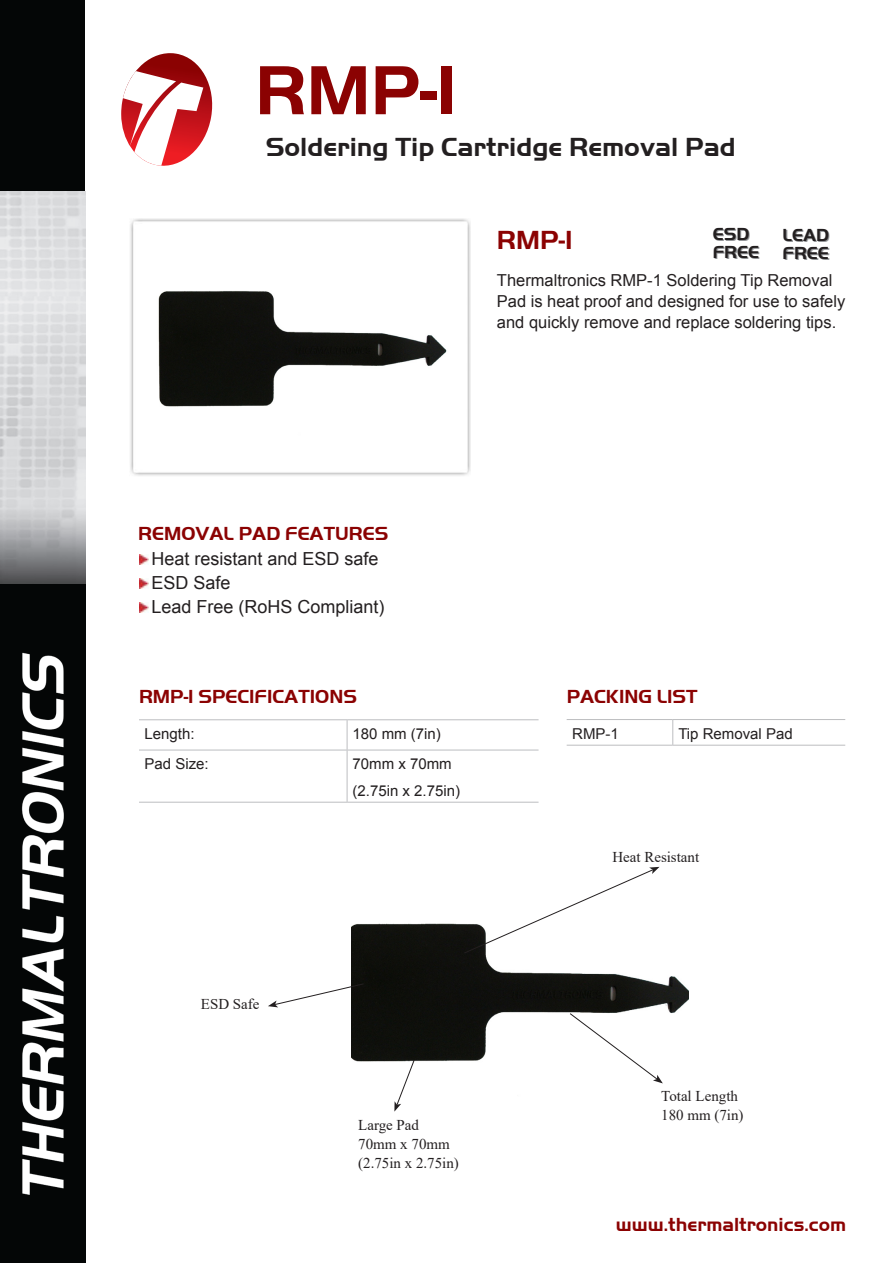
<style>
.page{position:relative;width:893px;height:1263px;background:#fff}
.page>*{position:absolute;margin:0;border:0;box-sizing:border-box;transform-origin:0 0}
.t1{font:700 72px "Handel Got D";color:#8b0202}
.t2{font:700 27px "Handel Got D";color:#231f20}
.t3{font:700 27px "Handel Got D";color:#8b0202}
.t4{font:700 19.5px "Handel Got D";color:#8b0202}
.t5{font:18px "Arial";color:#231f20}
.t6{font:700 18px "Handel Got D";color:#231f20}
.t7{font:16.5px/21px "Arial";color:#231f20}
.TZ{font:15px "Times New Roman";color:#231f20}
.t8{font:15px "Arial";color:#231f20}
</style>
<div class="page">
<div style="left:0;top:0;width:85px;height:191px;background:#040606"></div>
<svg style="left:121px;top:53px;width:92px;height:113px"></svg>
<div style="left:0;top:485px;width:85px;height:778px;background:#040606"></div>
<img style="left:0;top:191px;width:85px;height:393px">
<img style="left:22px;top:652px;width:42px;height:543px">
<img style="left:352px;top:923px;width:336px;height:161px">
<svg style="left:672px;top:720px;width:1px;height:25px"></svg>
<hr style="left:567px;top:719px;width:106px;height:1px;background:#bcbdc0">
<hr style="left:673px;top:719px;width:172px;height:1px;background:#bcbdc0">
<hr style="left:567px;top:745px;width:106px;height:1px;background:#bcbdc0">
<hr style="left:673px;top:745px;width:172px;height:1px;background:#bcbdc0">
<img style="left:130px;top:218px;width:340px;height:258px">
<img style="left:140px;top:268px;width:319px;height:169px">
<svg style="left:139px;top:554px;width:9px;height:11px"></svg>
<svg style="left:139px;top:578px;width:9px;height:11px"></svg>
<svg style="left:139px;top:602px;width:9px;height:11px"></svg>
<hr style="left:139px;top:719px;width:208px;height:1px;background:#bcbdc0">
<hr style="left:347px;top:719px;width:192px;height:1px;background:#bcbdc0">
<hr style="left:347px;top:720px;width:1px;height:30px;background:#bcbdc0">
<hr style="left:139px;top:750px;width:208px;height:1px;background:#bcbdc0">
<hr style="left:347px;top:750px;width:192px;height:1px;background:#bcbdc0">
<hr style="left:347px;top:750px;width:1px;height:52px;background:#bcbdc0">
<hr style="left:139px;top:802px;width:208px;height:1px;background:#bcbdc0">
<hr style="left:347px;top:802px;width:192px;height:1px;background:#bcbdc0">
<svg style="left:463px;top:867px;width:196px;height:87px"></svg>
<svg style="left:569px;top:1012px;width:94px;height:71px"></svg>
<svg style="left:394px;top:1059px;width:21px;height:52px"></svg>
<svg style="left:268px;top:983px;width:97px;height:24px"></svg>
<p class="t1" style="left:255px;top:42px;width:203px">RMP-1</p>
<p class="t2" style="left:266px;top:129px;width:471px">Soldering Tip Cartridge Removal Pad</p>
<p class="t6" style="left:713px;top:222px;width:38px">ESD</p>
<p class="t6" style="left:713px;top:240px;width:48px">FREE</p>
<p class="t6" style="left:783px;top:223px;width:48px">LEAD</p>
<p class="t6" style="left:783px;top:241px;width:48px">FREE</p>
<p class="t3" style="left:497px;top:222px;width:77px">RMP-1</p>
<p class="t7" style="left:497px;top:270px;width:350px">Thermaltronics RMP-1 Soldering Tip Removal<br>Pad is heat proof and designed for use to safely and quickly remove and replace soldering tips.</p>
<p class="t4" style="left:138px;top:520px;width:252px">REMOVAL PAD FEATURES</p>
<p class="t5" style="left:151px;top:547px;width:229px">Heat resistant and ESD safe</p>
<p class="t5" style="left:151px;top:571px;width:81px">ESD Safe</p>
<p class="t5" style="left:151px;top:595px;width:235px">Lead Free (RoHS Compliant)</p>
<p class="t4" style="left:139px;top:684px;width:219px">RMP-1 SPECIFICATIONS</p>
<p class="t8" style="left:145px;top:724px;width:52px">Length:</p>
<p class="t8" style="left:353px;top:724px;width:90px">180 mm (7in)</p>
<p class="t8" style="left:145px;top:754px;width:66px">Pad Size:</p>
<p class="t8" style="left:353px;top:754px;width:101px">70mm x 70mm</p>
<p class="t8" style="left:353px;top:781px;width:109px">(2.75in x 2.75in)</p>
<p class="TZ" style="left:201px;top:993px;width:60px">ESD Safe</p>
<p class="TZ" style="left:358px;top:1114px;width:62px">Large Pad</p>
<p class="TZ" style="left:358px;top:1133px;width:93px">70mm x 70mm</p>
<p class="TZ" style="left:358px;top:1152px;width:102px">(2.75in x 2.75in)</p>
<p class="t4" style="left:567px;top:684px;width:132px">PACKING LIST</p>
<p class="t8" style="left:572px;top:724px;width:48px">RMP-1</p>
<p class="t8" style="left:678px;top:724px;width:116px">Tip Removal Pad</p>
<p class="TZ" style="left:612px;top:846px;width:88px">Heat Resistant</p>
<p class="TZ" style="left:661px;top:1085px;width:78px">Total Length</p>
<p class="TZ" style="left:661px;top:1104px;width:84px">180 mm (7in)</p>
<p class="t4" style="left:616px;top:1211px;width:232px">www.thermaltronics.com</p>
</div>
